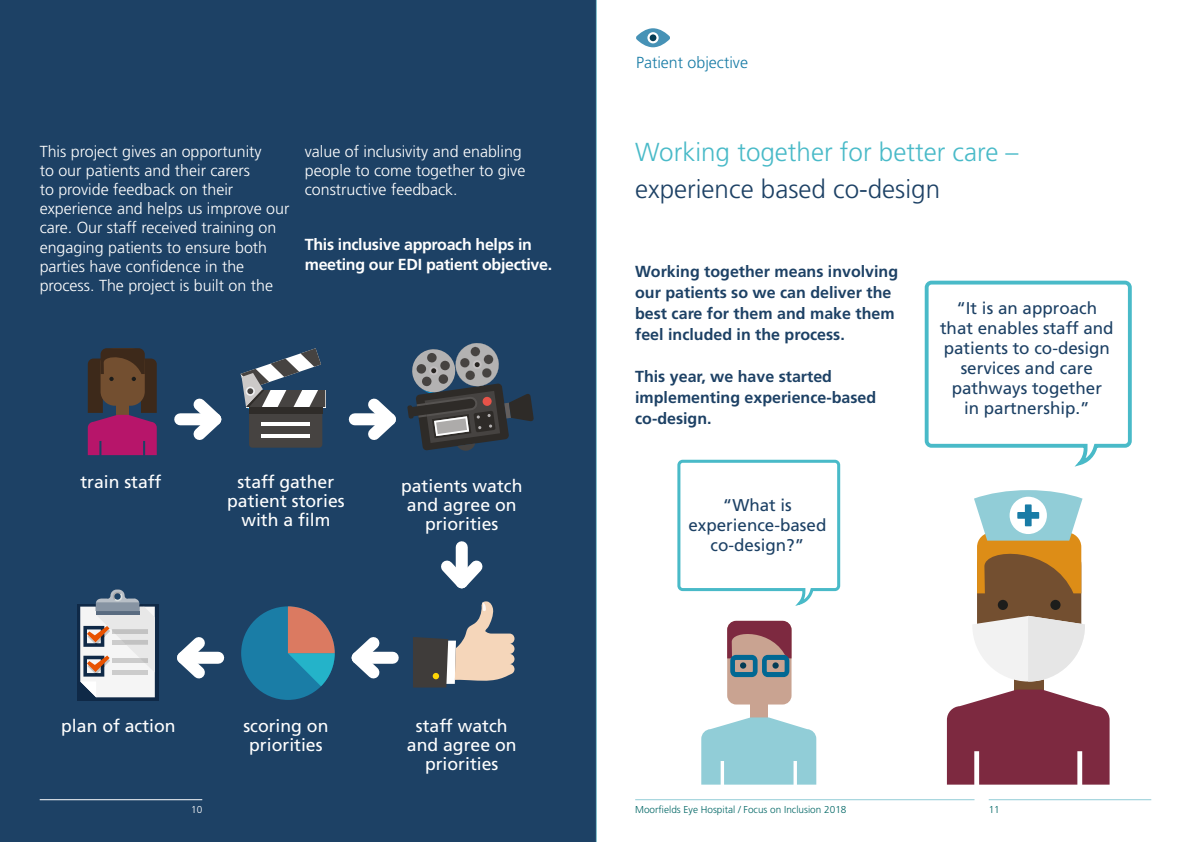
<style>
.page{position:relative;width:1191px;height:842px;background:#fff}
.page>*{position:absolute;margin:0;border:0;box-sizing:border-box;transform-origin:0 0}
.t1{font:300 26px "Frutiger";color:#49bac8}
.t2{font:300 26px "Frutiger";color:#1d4165}
.t3{font:17.6px/19.2px "Frutiger";color:#fff;text-align:center}
.t4{font:17px/20px "Frutiger";color:#1d4165;text-align:center}
.t5{font:300 16px/19.2px "Frutiger";color:#fff}
.t6{font:700 16px/21px "Frutiger";color:#1d4165}
.t7{font:700 16px/19.2px "Frutiger";letter-spacing:-.02em;color:#fff}
.t8{font:300 16px "Frutiger";color:#197ca6}
.t9{font:300 10px "Frutiger";color:#006665}
.t10{font:300 10px "Frutiger";color:#fff}
</style>
<div class="page">
<hr style="left:988px;top:799px;width:163px;height:1px;background:#91cdd7">
<hr style="left:635px;top:799px;width:339px;height:1px;background:#91cdd7">
<div style="left:750px;top:683px;width:18px;height:36px;background:#c9a391"></div>
<div style="left:727px;top:621px;width:64px;height:83px;background:#c9a391;border-radius:9px"></div>
<svg style="left:701px;top:717px;width:115px;height:68px;background:#9ed3db"></svg>
<svg style="left:1014px;top:681px;width:29px;height:9px"></svg>
<div style="left:977px;top:532px;width:104px;height:136px;background:#734f30;border-radius:33px"></div>
<div style="left:997px;top:600px;width:11px;height:10px;background:#1d1d1b;border-radius:50%"></div>
<div style="left:1050px;top:600px;width:10px;height:10px;background:#1d1d1b;border-radius:50%"></div>
<svg style="left:947px;top:690px;width:162px;height:95px;background:#8b4055"></svg>
<svg style="left:974px;top:490px;width:108px;height:103px"></svg>
<svg style="left:973px;top:616px;width:112px;height:65px"></svg>
<svg style="left:677px;top:459px;width:164px;height:147px"></svg>
<svg style="left:924px;top:280px;width:208px;height:187px"></svg>
<div style="left:0;top:0;width:597px;height:842px;background:#1d4165"></div>
<svg style="left:88px;top:348px;width:69px;height:107px;background:#6f2f43"></svg>
<svg style="left:240px;top:348px;width:85px;height:101px"></svg>
<div style="left:180px;top:413px;width:35px;height:12px;background:#fff"></div>
<svg style="left:182px;top:388px;width:51px;height:63px"></svg>
<div style="left:183px;top:652px;width:35px;height:12px;background:#fff"></div>
<svg style="left:165px;top:626px;width:51px;height:63px"></svg>
<div style="left:355px;top:413px;width:35px;height:12px;background:#fff"></div>
<div style="left:357px;top:652px;width:36px;height:12px;background:#fff"></div>
<div style="left:456px;top:547px;width:12px;height:35px;background:#fff"></div>
<svg style="left:413px;top:550px;width:101px;height:137px;background:#64717f"></svg>
<div style="left:241px;top:606px;width:94px;height:94px;background:#1a7da6;border-radius:50%"></div>
<svg style="left:288px;top:606px;width:102px;height:83px"></svg>
<div style="left:77px;top:604px;width:81px;height:97px;background:#0f2947"></div>
<svg style="left:80px;top:589px;width:75px;height:108px;background:#babdc2"></svg>
<hr style="left:40px;top:799px;width:162px;height:1px;background:#fff">
<svg style="left:636px;top:28px;width:34px;height:19px"></svg>
<svg style="left:357px;top:342px;width:177px;height:109px;background:#465668"></svg>
<svg style="left:727px;top:621px;width:64px;height:56px"></svg>
<p class="t5" style="left:40px;top:141px;width:251px">This project gives an opportunity<br>to our patients and their carers<br>to provide feedback on their experience and helps us improve our care. Our staff received training on engaging patients to ensure both parties have confidence in the process. The project is built on the</p>
<p class="t5" style="left:305px;top:141px;width:222px">value of inclusivity and enabling people to come together to give constructive feedback.</p>
<p class="t7" style="left:305px;top:235px;width:249px">This inclusive approach helps in meeting our EDI patient objective.</p>
<p class="t3" style="left:80px;top:472px;width:82px">train staff</p>
<p class="t3" style="left:227px;top:472px;width:119px">staff gather patient stories with a film</p>
<p class="t3" style="left:401px;top:476px;width:123px">patients watch and agree on priorities</p>
<p class="t3" style="left:61px;top:716px;width:116px">plan of action</p>
<p class="t3" style="left:243px;top:716px;width:87px">scoring on priorities</p>
<p class="t10" style="left:191px;top:804px;width:13px">10</p>
<p class="t3" style="left:407px;top:716px;width:111px">staff watch and agree on priorities</p>
<p class="t8" style="left:636px;top:53px;width:113px">Patient objective</p>
<h1 class="t1" style="left:635px;top:137px;width:385px">Working together for better care –</h1>
<h1 class="t2" style="left:635px;top:174px;width:306px">experience based co-design</h1>
<p class="t6" style="left:635px;top:260px;width:264px">Working together means involving our patients so we can deliver the best care for them and make them feel included in the process.</p>
<p class="t6" style="left:635px;top:365px;width:242px">This year, we have started implementing experience-based co-design.</p>
<p class="t4" style="left:688px;top:495px;width:139px">“What is experience-based co-design?”</p>
<p class="t4" style="left:940px;top:298px;width:175px">“It is an approach that enables staff and patients to co-design services and care pathways together<br>in partnership.”</p>
<p class="t9" style="left:635px;top:804px;width:213px">Moorfields Eye Hospital / Focus on Inclusion 2018</p>
<p class="t9" style="left:988px;top:804px;width:13px">11</p>
</div>
